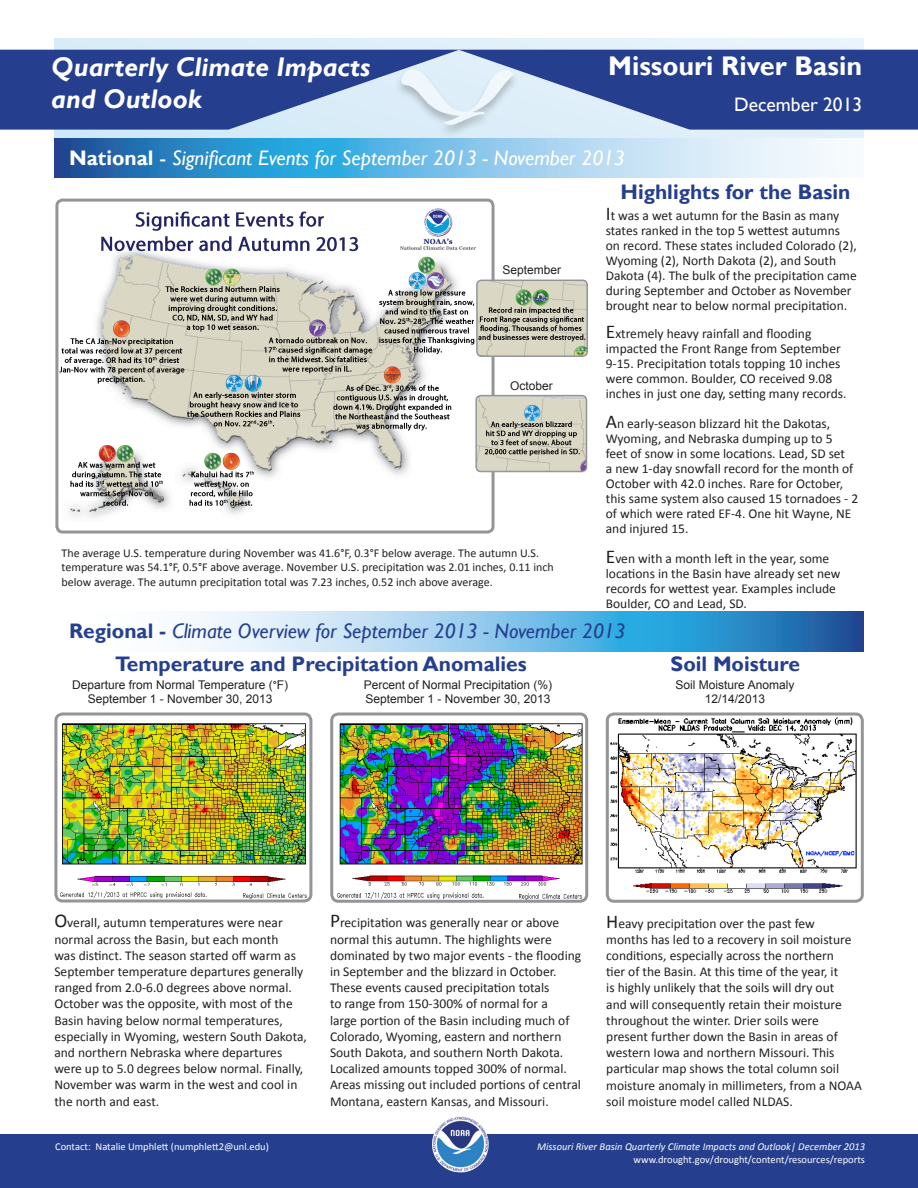
<style>
.page{position:relative;width:918px;height:1188px;background:#fff}
.page>*{position:absolute;margin:0;border:0;box-sizing:border-box;transform-origin:0 0}
.t1{font:italic 700 27px/32.4px "Gill Sans";color:#fff}
.t2{font:700 27px "Gill Sans";color:#fff}
.Heading_1_Center{font:700 21px "Gill Sans";color:#253f8e}
.t3{font:italic 21px "Gill Sans";color:#fff}
.t4{font:italic 21px "Gill Sans";color:#25408f}
.t5{font:19.5px "Gill Sans";color:#fff}
.body_text{font:13.5px/16.2px "Calibri";color:#231f20}
.t6{font:12px/14.4px "Calibri";color:#231f20}
.t7{font:12px "Arial";color:#231f20}
.t8{font:10.5px "Calibri";color:#fff}
.t9{font:italic 10.5px "Calibri";color:#fff}
.s1{font-weight:700;font-style:normal}
.s2{font-style:normal}
.s3{font-size:19.5px}
.s4{font-family:"Calibri"}
</style>
<div class="page">
<div style="left:0;top:1134px;width:918px;height:54px;background:#253f8e"></div>
<svg style="left:54px;top:39px;width:810px;height:99px;background:#daebf7"></svg>
<svg style="left:0;top:50px;width:918px;height:80px;background:#435c9f"></svg>
<svg style="left:54px;top:138px;width:783px;height:40px;background:#7ab8e0"></svg>
<div style="left:394px;top:69px;width:126px;height:69px;background:#231f20;opacity:.48"></div>
<img style="left:402px;top:69px;width:112px;height:55px">
<svg style="left:188px;top:612px;width:676px;height:39px;background:#7bb9e0"></svg>
<img style="left:59px;top:208px;width:420px;height:321px">
<div style="left:55px;top:199px;width:440px;height:335px;border:3px solid #939598;border-radius:6px"></div>
<img style="left:476px;top:398px;width:109px;height:74px">
<div style="left:475px;top:395px;width:112px;height:77px;border:2px solid #939598;border-radius:5px"></div>
<img style="left:477px;top:280px;width:109px;height:74px">
<div style="left:476px;top:280px;width:112px;height:77px;border:2px solid #939598;border-radius:5px"></div>
<svg style="left:280px;top:486px;width:195px;height:36px"></svg>
<img style="left:62px;top:723px;width:244px;height:157px">
<img style="left:78px;top:869px;width:214px;height:17px">
<img style="left:339px;top:723px;width:244px;height:163px">
<img style="left:352px;top:869px;width:214px;height:16px">
<img style="left:243px;top:893px;width:69px;height:7px">
<img style="left:519px;top:893px;width:65px;height:6px">
<img style="left:59px;top:891px;width:148px;height:7px">
<img style="left:610px;top:718px;width:250px;height:181px">
<div style="left:606px;top:712px;width:258px;height:191px;border:3px solid #939598;border-radius:7px"></div>
<div style="left:54px;top:712px;width:258px;height:190px;border:3px solid #939598;border-radius:7px"></div>
<img style="left:336px;top:892px;width:147px;height:7px">
<div style="left:330px;top:712px;width:258px;height:191px;border:3px solid #939598;border-radius:7px"></div>
<h1 class="t1" style="left:51px;top:51px;width:320px">Quarterly Climate Impacts and Outlook</h1>
<h1 class="t2" style="left:608px;top:49px;width:256px">Missouri River Basin</h1>
<h3 class="t5" style="left:734px;top:93px;width:130px">December 2013</h3>
<p class="t3" style="left:69px;top:146px;width:558px"><span class="s1">National</span> <span class="s2">-</span> Significant Events for September 2013 - November 2013</p>
<p class="t7" style="left:503px;top:262px;width:60px">September</p>
<p class="t7" style="left:510px;top:378px;width:44px">October</p>
<p class="t6" style="left:62px;top:546px;width:494px">The average U.S. temperature during November was 41.6°F, 0.3°F below average. The autumn U.S. temperature was 54.1°F, 0.5°F above average. November U.S. precipitation was 2.01 inches, 0.11 inch below average. The autumn precipitation total was 7.23 inches, 0.52 inch above average.</p>
<p class="Heading_1_Center" style="left:621px;top:179px;width:231px">Highlights for the Basin</p>
<p class="body_text" style="left:606px;top:208px;width:253px;line-height:15px"><span class="s3">I</span>t was a wet autumn for the Basin as many states ranked in the top 5 wettest autumns on record. These states included Colorado (2), Wyoming (2), North Dakota (2), and South Dakota (4). The bulk of the precipitation came during September and October as November brought near to below normal precipitation.</p>
<p class="body_text" style="left:606px;top:326px;width:242px;line-height:15px"><span class="s3">E</span>xtremely heavy rainfall and flooding impacted the Front Range from September 9-15. Precipitation totals topping 10 inches were common. Boulder, CO received 9.08 inches in just one day, setting many records.</p>
<p class="body_text" style="left:606px;top:416px;width:254px;line-height:15px"><span class="s3">A</span>n early-season blizzard hit the Dakotas, Wyoming, and Nebraska dumping up to 5<br>feet of snow in some locations. Lead, SD set<br>a new 1-day snowfall record for the month of October with 42.0 inches. Rare for October, this same system also caused 15 tornadoes - 2 of which were rated EF-4. One hit Wayne, NE and injured 15.</p>
<p class="body_text" style="left:606px;top:551px;width:236px;line-height:15px"><span class="s3">E</span>ven with a month left in the year, some locations in the Basin have already set new records for wettest year. Examples include Boulder, CO and Lead, SD.</p>
<p class="t4" style="left:69px;top:619px;width:558px"><span class="s1">Regional -</span> Climate Overview for September 2013 - November 2013</p>
<p class="t7" style="left:364px;top:676px;width:190px">Percent of Normal Precipitation (%)</p>
<p class="t7" style="left:366px;top:691px;width:186px">September 1 - November 30, 2013</p>
<p class="Heading_1_Center" style="left:115px;top:651px;width:413px">Temperature and Precipitation Anomalies</p>
<p class="Heading_1_Center" style="left:671px;top:651px;width:131px">Soil Moisture</p>
<p class="t7" style="left:676px;top:676px;width:120px">Soil Moisture Anomaly</p>
<p class="t7" style="left:705px;top:691px;width:62px">12/14/2013</p>
<p class="t7" style="left:72px;top:677px;width:217px">Departure from Normal Temperature (<span class="s4">°</span>F)</p>
<p class="t7" style="left:88px;top:691px;width:186px">September 1 - November 30, 2013</p>
<p class="body_text" style="left:54px;top:915px;width:254px"><span class="s3">O</span>verall, autumn temperatures were near normal across the Basin, but each month<br>was distinct. The season started off warm as September temperature departures generally ranged from 2.0-6.0 degrees above normal.<br>October was the opposite, with most of the Basin having below normal temperatures, especially in Wyoming, western South Dakota, and northern Nebraska where departures were up to 5.0 degrees below normal. Finally, November was warm in the west and cool in the north and east.</p>
<p class="body_text" style="left:330px;top:915px;width:253px"><span class="s3">P</span>recipitation was generally near or above normal this autumn. The highlights were dominated by two major events - the flooding in September and the blizzard in October.<br>These events caused precipitation totals<br>to range from 150-300% of normal for a<br>large portion of the Basin including much of Colorado, Wyoming, eastern and northern South Dakota, and southern North Dakota.<br>Localized amounts topped 300% of normal.<br>Areas missing out included portions of central Montana, eastern Kansas, and Missouri.</p>
<p class="body_text" style="left:606px;top:915px;width:257px"><span class="s3">H</span>eavy precipitation over the past few<br>months has led to a recovery in soil moisture conditions, especially across the northern<br>tier of the Basin. At this time of the year, it<br>is highly unlikely that the soils will dry out<br>and will consequently retain their moisture throughout the winter. Drier soils were present further down the Basin in areas of western Iowa and northern Missouri. This particular map shows the total column soil moisture anomaly in millimeters, from a NOAA soil moisture model called NLDAS.</p>
<p class="t8" style="left:55px;top:1140px;width:215px">Contact: Natalie Umphlett (numphlett2@unl.edu)</p>
<p class="t9" style="left:537px;top:1139px;width:329px">Missouri River Basin Quarterly Climate Impacts and Outlook| December 2013</p>
<p class="t8" style="left:634px;top:1152px;width:233px">www.drought.gov/drought/content/resources/reports</p>
</div>
